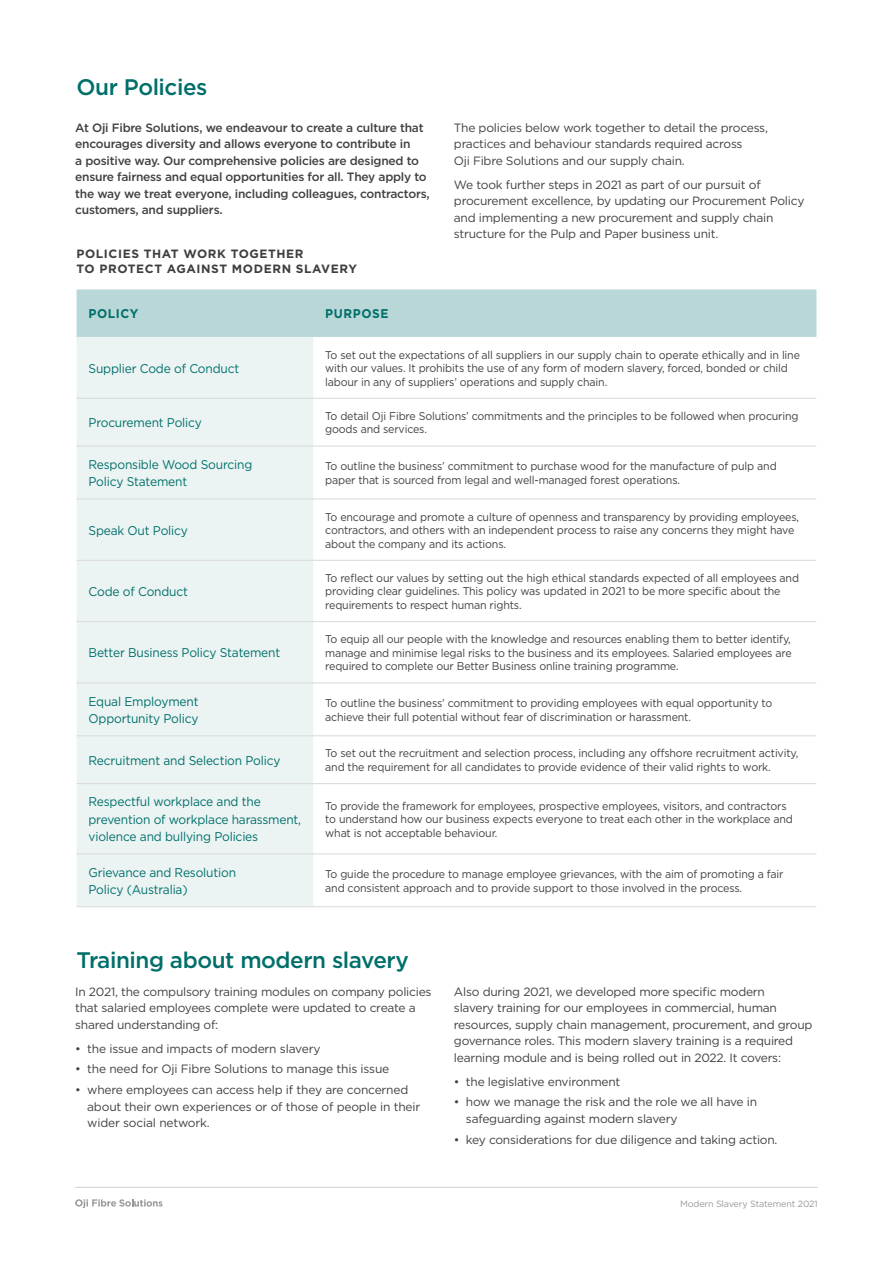
<style>
.page{position:relative;width:893px;height:1263px;background:#fff}
.page>*{position:absolute;margin:0;border:0;box-sizing:border-box;transform-origin:0 0}
.t1{font:500 22.5px "Gotham";letter-spacing:-.02em;color:#006f6a}
.t2{font:12.6px/17.4px "Gotham";letter-spacing:-.015em;color:#006f6a;scale:.95 1}
.t3{font:700 12.6px "Gotham";letter-spacing:.05em;color:#006f6a;scale:.95 1}
.t4{font:12px/16.5px "Gotham";letter-spacing:-.02em;color:#414042}
.t5{font:500 12px/16.5px "Gotham";letter-spacing:-.02em;color:#414042}
.t6{font:700 12px/15px "Gotham";letter-spacing:.05em;color:#3e3e3f}
.t7{font:11.25px/13.5px "Gotham";letter-spacing:-.015em;color:#414042;scale:.95 1}
.t8{font:9px "Gotham";letter-spacing:-.015em;color:#999}
</style>
<div class="page">
<div style="left:77px;top:289px;width:739px;height:48px;background:#b9d7d7"></div>
<div style="left:77px;top:337px;width:236px;height:569px;background:#ebf4f3"></div>
<hr style="left:77px;top:398px;width:236px;height:1px;background:#dad9d8">
<hr style="left:313px;top:398px;width:503px;height:1px;background:#dad9d8">
<hr style="left:77px;top:446px;width:236px;height:1px;background:#dad9d8">
<hr style="left:313px;top:446px;width:503px;height:1px;background:#dad9d8">
<hr style="left:77px;top:499px;width:236px;height:1px;background:#dad9d8">
<hr style="left:313px;top:499px;width:503px;height:1px;background:#dad9d8">
<hr style="left:77px;top:560px;width:236px;height:1px;background:#dad9d8">
<hr style="left:313px;top:560px;width:503px;height:1px;background:#dad9d8">
<hr style="left:77px;top:621px;width:236px;height:1px;background:#dad9d8">
<hr style="left:313px;top:621px;width:503px;height:1px;background:#dad9d8">
<hr style="left:77px;top:682px;width:236px;height:1px;background:#dad9d8">
<hr style="left:313px;top:682px;width:503px;height:1px;background:#dad9d8">
<hr style="left:77px;top:735px;width:236px;height:1px;background:#dad9d8">
<hr style="left:313px;top:735px;width:503px;height:1px;background:#dad9d8">
<hr style="left:77px;top:783px;width:236px;height:1px;background:#dad9d8">
<hr style="left:313px;top:783px;width:503px;height:1px;background:#dad9d8">
<hr style="left:77px;top:853px;width:236px;height:1px;background:#dad9d8">
<hr style="left:313px;top:853px;width:503px;height:1px;background:#dad9d8">
<hr style="left:77px;top:906px;width:236px;height:1px;background:#dad9d8">
<hr style="left:313px;top:906px;width:503px;height:1px;background:#dad9d8">
<svg style="left:75px;top:1199px;width:87px;height:9px"></svg>
<hr style="left:75px;top:1187px;width:743px;height:1px;background:#d1cfce">
<h1 class="t1" style="left:77px;top:72px;width:132px">Our Policies</h1>
<p class="t5" style="left:75px;top:119px;width:356px">At Oji Fibre Solutions, we endeavour to create a culture that encourages diversity and allows everyone to contribute in<br>a positive way. Our comprehensive policies are designed to ensure fairness and equal opportunities for all. They apply to the way we treat everyone, including colleagues, contractors, customers, and suppliers.</p>
<p class="t6" style="left:77px;top:246px;width:282px">POLICIES THAT WORK TOGETHER<br>TO PROTECT AGAINST MODERN SLAVERY</p>
<p class="t3" style="left:89px;top:305px;width:54px">POLICY</p>
<p class="t3" style="left:325px;top:305px;width:68px">PURPOSE</p>
<p class="t4" style="left:454px;top:119px;width:315px">The policies below work together to detail the process, practices and behaviour standards required across<br>Oji Fibre Solutions and our supply chain.</p>
<p class="t4" style="left:454px;top:176px;width:352px">We took further steps in 2021 as part of our pursuit of procurement excellence, by updating our Procurement Policy and implementing a new procurement and supply chain structure for the Pulp and Paper business unit.</p>
<p class="t2" style="left:89px;top:359px;width:160px">Supplier Code of Conduct</p>
<p class="t7" style="left:325px;top:348px;width:501px">To set out the expectations of all suppliers in our supply chain to operate ethically and in line with our values. It prohibits the use of any form of modern slavery, forced, bonded or child labour in any of suppliers’ operations and supply chain.</p>
<p class="t2" style="left:89px;top:414px;width:121px">Procurement Policy</p>
<p class="t7" style="left:325px;top:409px;width:500px">To detail Oji Fibre Solutions’ commitments and the principles to be followed when procuring goods and services.</p>
<p class="t2" style="left:89px;top:455px;width:174px">Responsible Wood Sourcing<br>Policy Statement</p>
<p class="t7" style="left:325px;top:459px;width:477px">To outline the business’ commitment to purchase wood for the manufacture of pulp and paper that is sourced from legal and well-managed forest operations.</p>
<p class="t2" style="left:89px;top:521px;width:106px">Speak Out Policy</p>
<p class="t7" style="left:325px;top:510px;width:500px">To encourage and promote a culture of openness and transparency by providing employees, contractors, and others with an independent process to raise any concerns they might have about the company and its actions.</p>
<p class="t2" style="left:89px;top:583px;width:106px">Code of Conduct</p>
<p class="t2" style="left:89px;top:644px;width:203px">Better Business Policy Statement</p>
<p class="t7" style="left:325px;top:571px;width:500px">To reflect our values by setting out the high ethical standards expected of all employees and providing clear guidelines. This policy was updated in 2021 to be more specific about the requirements to respect human rights.</p>
<p class="t7" style="left:325px;top:632px;width:492px;text-align:justify">To equip all our people with the knowledge and resources enabling them to better identify, manage and minimise legal risks to the business and its employees. Salaried employees are required to complete our Better Business online training programme.</p>
<p class="t2" style="left:89px;top:692px;width:117px">Equal Employment<br>Opportunity Policy</p>
<p class="t7" style="left:325px;top:696px;width:472px">To outline the business’ commitment to providing employees with equal opportunity to achieve their full potential without fear of discrimination or harassment.</p>
<p class="t2" style="left:89px;top:751px;width:204px">Recruitment and Selection Policy</p>
<p class="t7" style="left:325px;top:746px;width:499px">To set out the recruitment and selection process, including any offshore recruitment activity, and the requirement for all candidates to provide evidence of their valid rights to work.</p>
<p class="t2" style="left:89px;top:793px;width:225px">Respectful workplace and the prevention of workplace harassment, violence and bullying Policies</p>
<p class="t7" style="left:325px;top:799px;width:494px">To provide the framework for employees, prospective employees, visitors, and contractors to understand how our business expects everyone to treat each other in the workplace and what is not acceptable behaviour.</p>
<p class="t2" style="left:89px;top:863px;width:157px">Grievance and Resolution<br>Policy (Australia)</p>
<p class="t7" style="left:325px;top:867px;width:484px">To guide the procedure to manage employee grievances, with the aim of promoting a fair and consistent approach and to provide support to those involved in the process.</p>
<h1 class="t1" style="left:77px;top:945px;width:334px">Training about modern slavery</h1>
<p class="t4" style="left:75px;top:983px;width:358px">In 2021, the compulsory training modules on company policies that salaried employees complete were updated to create a shared understanding of:</p>
<p class="t4" style="left:75px;top:1040px;width:247px">• the issue and impacts of modern slavery</p>
<p class="t4" style="left:75px;top:1061px;width:316px">• the need for Oji Fibre Solutions to manage this issue</p>
<p class="t4" style="left:87px;top:1081px;width:335px;text-indent:-12px">• where employees can access help if they are concerned about their own experiences or of those of people in their wider social network.</p>
<p class="t4" style="left:454px;top:983px;width:360px">Also during 2021, we developed more specific modern<br>slavery training for our employees in commercial, human resources, supply chain management, procurement, and group governance roles. This modern slavery training is a required learning module and is being rolled out in 2022. It covers:</p>
<p class="t4" style="left:454px;top:1073px;width:168px">• the legislative environment</p>
<p class="t4" style="left:466px;top:1094px;width:293px;text-indent:-12px">• how we manage the risk and the role we all have in safeguarding against modern slavery</p>
<p class="t4" style="left:454px;top:1131px;width:325px">• key considerations for due diligence and taking action.</p>
<p class="t8" style="left:680px;top:1197px;width:139px">Modern Slavery Statement 2021</p>
</div>
